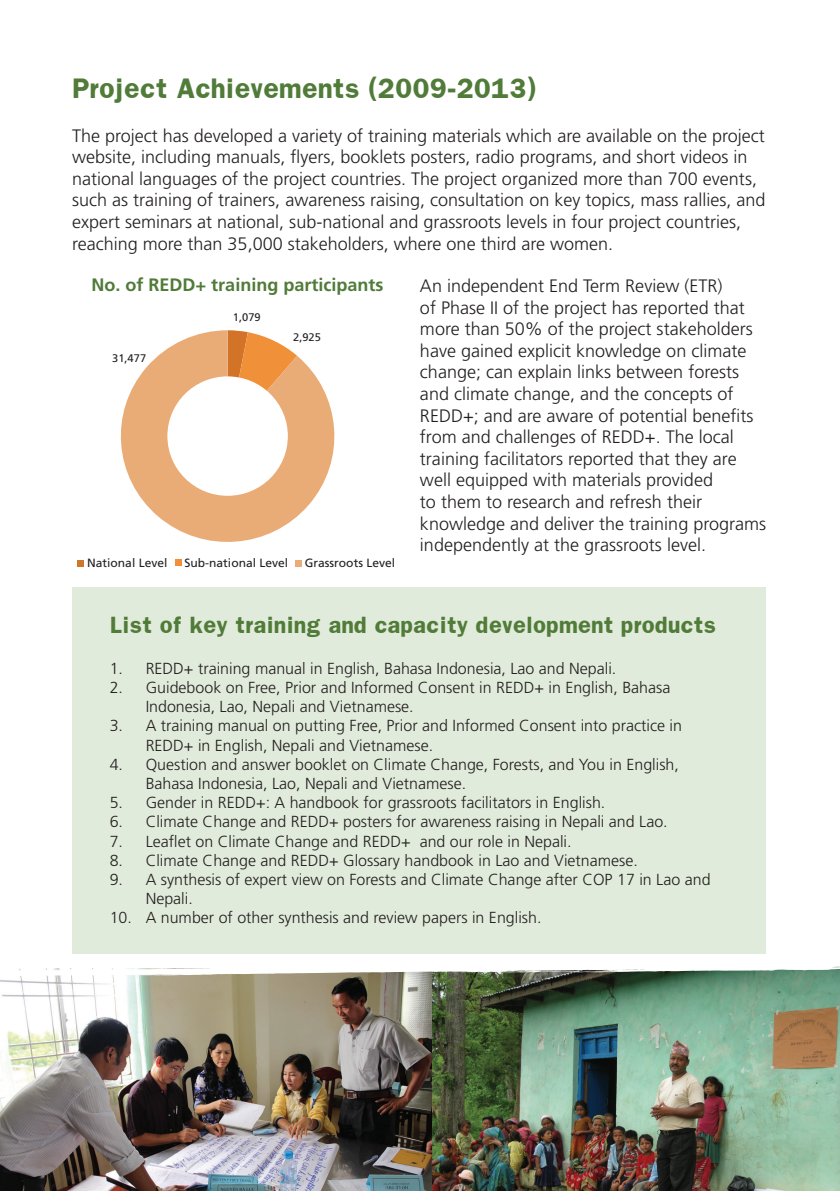
<style>
.page{position:relative;width:840px;height:1191px;background:#fff}
.page>*{position:absolute;margin:0;border:0;box-sizing:border-box;transform-origin:0 0}
.t1{font:700 24px "Franklin";color:#507b38}
.t2{font:700 20px "Franklin";color:#507b38}
.t3{font:300 18px/21.6px "Frutiger";color:#231f20}
.t4{font:700 18px "Frutiger";color:#507b38}
.t5{font:300 16px/19.2px "Frutiger";color:#231f20}
.t6{font:12px "Frutiger";color:#231f20}
.t7{font:11px "Frutiger";color:#231f20}
</style>
<div class="page">
<img style="left:0;top:979px;width:432px;height:212px">
<img style="left:432px;top:979px;width:407px;height:212px">
<svg style="left:19px;top:951px;width:820px;height:28px"></svg>
<div style="left:72px;top:587px;width:693px;height:366px;background:#e1ebdb"></div>
<svg style="left:120px;top:330px;width:215px;height:212px;fill:#eaac76"></svg>
<div style="left:167px;top:376px;width:121px;height:120px;background:#fff;border-radius:50%"></div>
<div style="left:77px;top:560px;width:7px;height:6px;background:#cd7728"></div>
<div style="left:175px;top:559px;width:7px;height:7px;background:#f0913a"></div>
<div style="left:295px;top:560px;width:7px;height:6px;background:#eaac76"></div>
<h1 class="t1" style="left:72px;top:72px;width:465px">Project Achievements (2009-2013)</h1>
<p class="t3" style="left:72px;top:125px;width:694px">The project has developed a variety of training materials which are available on the project website, including manuals, flyers, booklets posters, radio programs, and short videos in national languages of the project countries. The project organized more than 700 events, such as training of trainers, awareness raising, consultation on key topics, mass rallies, and expert seminars at national, sub-national and grassroots levels in four project countries, reaching more than 35,000 stakeholders, where one third are women.</p>
<p class="t4" style="left:91px;top:274px;width:293px">No. of REDD+ training participants</p>
<p class="t3" style="left:420px;top:275px;width:347px">An independent End Term Review (ETR)<br>of Phase II of the project has reported that more than 50% of the project stakeholders have gained explicit knowledge on climate change; can explain links between forests and climate change, and the concepts of REDD+; and are aware of potential benefits from and challenges of REDD+. The local training facilitators reported that they are well equipped with materials provided<br>to them to research and refresh their knowledge and deliver the training programs independently at the grassroots level.</p>
<p class="t7" style="left:233px;top:311px;width:29px">1,079</p>
<p class="t7" style="left:293px;top:330px;width:29px">2,925</p>
<p class="t7" style="left:112px;top:351px;width:35px">31,477</p>
<p class="t6" style="left:87px;top:556px;width:82px">National Level</p>
<p class="t6" style="left:184px;top:556px;width:105px">Sub-national Level</p>
<p class="t6" style="left:304px;top:556px;width:92px">Grassroots Level</p>
<p class="t2" style="left:110px;top:611px;width:607px">List of key training and capacity development products</p>
<p class="t5" style="left:110px;top:658px;width:508px">1. REDD+ training manual in English, Bahasa Indonesia, Lao and Nepali.</p>
<p class="t5" style="left:146px;top:678px;width:526px;text-indent:-36px">2. Guidebook on Free, Prior and Informed Consent in REDD+ in English, Bahasa<br>Indonesia, Lao, Nepali and Vietnamese.</p>
<p class="t5" style="left:146px;top:716px;width:537px;text-indent:-36px">3. A training manual on putting Free, Prior and Informed Consent into practice in<br>REDD+ in English, Nepali and Vietnamese.</p>
<p class="t5" style="left:146px;top:754px;width:534px;text-indent:-36px">4. Question and answer booklet on Climate Change, Forests, and You in English,<br>Bahasa Indonesia, Lao, Nepali and Vietnamese.</p>
<p class="t5" style="left:110px;top:793px;width:497px">5. Gender in REDD+: A handbook for grassroots facilitators in English.</p>
<p class="t5" style="left:110px;top:812px;width:559px">6. Climate Change and REDD+ posters for awareness raising in Nepali and Lao.</p>
<p class="t5" style="left:110px;top:831px;width:463px">7. Leaflet on Climate Change and REDD+ and our role in Nepali.</p>
<p class="t5" style="left:110px;top:850px;width:529px">8. Climate Change and REDD+ Glossary handbook in Lao and Vietnamese.</p>
<p class="t5" style="left:146px;top:870px;width:566px;text-indent:-36px">9. A synthesis of expert view on Forests and Climate Change after COP 17 in Lao and<br>Nepali.</p>
<p class="t5" style="left:110px;top:908px;width:433px">10. A number of other synthesis and review papers in English.</p>
</div>
